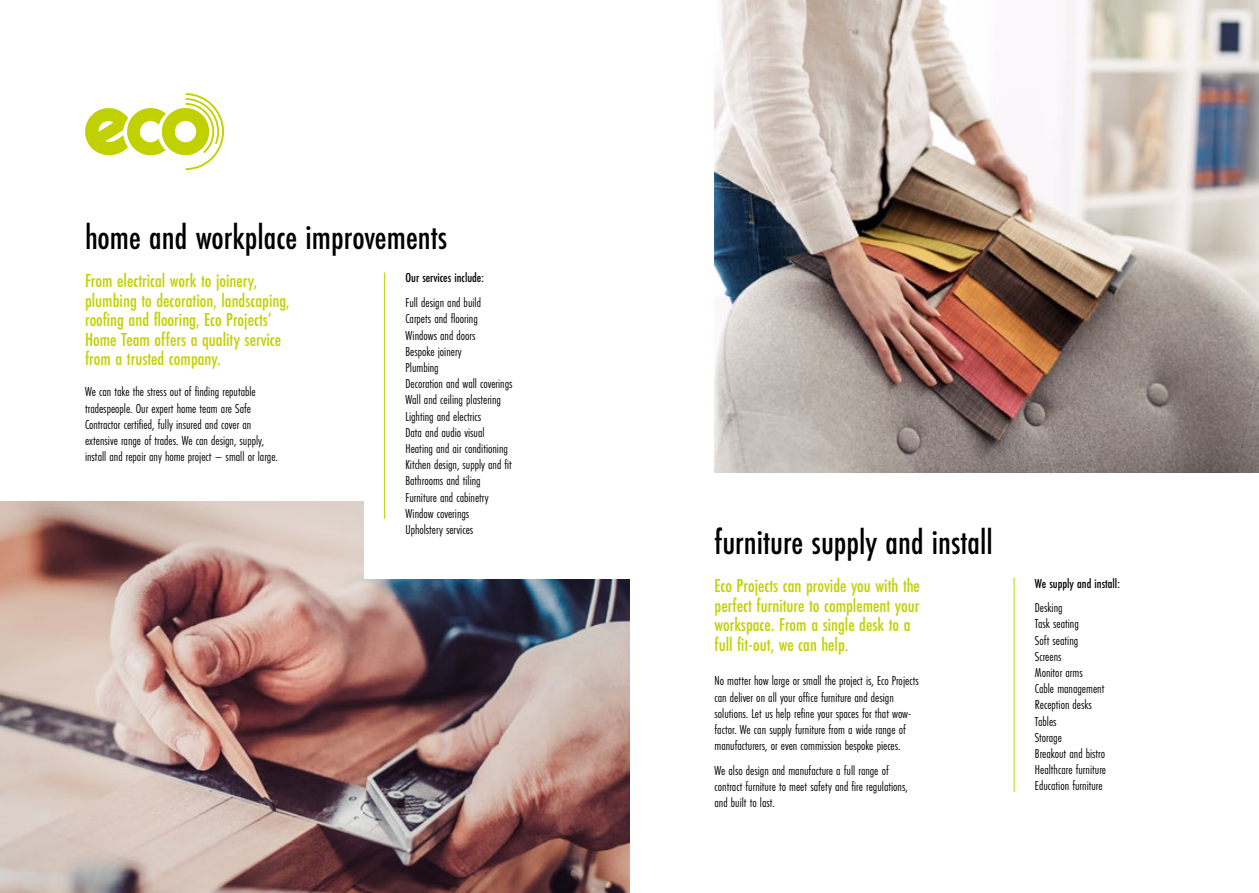
<style>
.page{position:relative;width:1259px;height:893px;background:#fff}
.page>*{position:absolute;margin:0;border:0;box-sizing:border-box;transform-origin:0 0}
.t1{font:500 36px "Futura PT Cond";color:#000}
.t2{font:500 19.5px/19.5px "Futura PT Cond";color:#c1d100}
.t3{font:13.5px/16.2px "Futura PT Cond";color:#000}
.t4{font:500 13.5px "Futura PT Cond";color:#000}
</style>
<div class="page">
<img style="left:0;top:502px;width:629px;height:391px">
<div style="left:364px;top:350px;width:265px;height:229px;background:#fff"></div>
<svg style="left:85px;top:93px;width:139px;height:77px"></svg>
<img style="left:714px;top:0;width:545px;height:472px">
<hr style="left:1013px;top:578px;width:1px;height:214px;background:#c1d100">
<hr style="left:384px;top:273px;width:1px;height:246px;background:#c1d100">
<h1 class="t1" style="left:85px;top:215px;width:364px">home and workplace improvements</h1>
<h2 class="t2" style="left:85px;top:271px;width:206px">From electrical work to joinery, plumbing to decoration, landscaping, roofing and flooring, Eco Projects’ Home Team offers a quality service from a trusted company.</h2>
<p class="t3" style="left:85px;top:384px;width:194px">We can take the stress out of finding reputable tradespeople. Our expert home team are Safe Contractor certified, fully insured and cover an extensive range of trades. We can design, supply, install and repair any home project – small or large.</p>
<p class="t4" style="left:405px;top:270px;width:80px">Our services include:</p>
<p class="t3" style="left:405px;top:295px;width:109px">Full design and build<br>Carpets and flooring<br>Windows and doors<br>Bespoke joinery<br>Plumbing<br>Decoration and wall coverings<br>Wall and ceiling plastering<br>Lighting and electrics<br>Data and audio visual<br>Heating and air conditioning<br>Kitchen design, supply and fit<br>Bathrooms and tiling<br>Furniture and cabinetry<br>Window coverings<br>Upholstery services</p>
<h1 class="t1" style="left:714px;top:521px;width:280px">furniture supply and install</h1>
<h2 class="t2" style="left:714px;top:576px;width:207px">Eco Projects can provide you with the perfect furniture to complement your workspace. From a single desk to a full fit-out, we can help.</h2>
<p class="t3" style="left:714px;top:673px;width:206px">No matter how large or small the project is, Eco Projects can deliver on all your office furniture and design solutions. Let us help refine your spaces for that wow&shy;factor. We can supply furniture from a wide range of manufacturers, or even commission bespoke pieces.</p>
<p class="t3" style="left:714px;top:762px;width:195px">We also design and manufacture a full range of contract furniture to meet safety and fire regulations, and built to last.</p>
<p class="t4" style="left:1035px;top:575px;width:86px">We supply and install:</p>
<p class="t3" style="left:1035px;top:600px;width:73px">Desking<br>Task seating<br>Soft seating<br>Screens<br>Monitor arms<br>Cable management<br>Reception desks<br>Tables<br>Storage<br>Breakout and bistro<br>Healthcare furniture<br>Education furniture</p>
</div>
